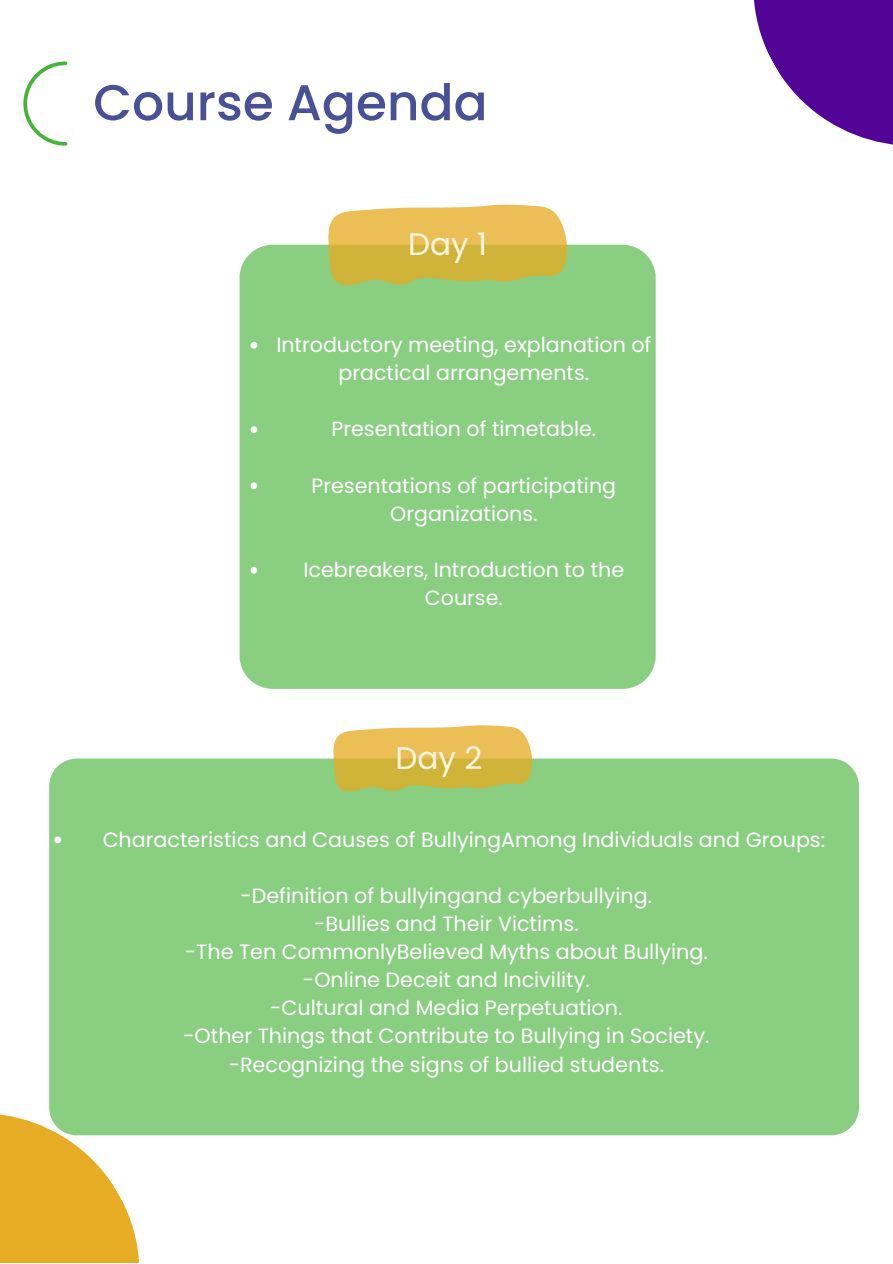
<style>
.page{position:relative;width:893px;height:1264px;background:#fff}
.page>*{position:absolute;margin:0;border:0;box-sizing:border-box;transform-origin:0 0}
.t1{font:500 50.25px "Poppins";color:#485196}
.t2{font:31.05px "Poppins";color:#fff6e3}
.t3{font:20.7px/28px "Poppins";color:#fff;text-align:center}
.t4{font:20.55px/28px "Poppins";color:#fff;text-align:center}
</style>
<div class="page">
<svg style="left:754px;top:0;width:138px;height:145px"></svg>
<svg style="left:0;top:1113px;width:198px;height:149px"></svg>
<div style="left:239px;top:245px;width:416px;height:444px;background:#8ace82;border-radius:33px"></div>
<svg style="left:327px;top:204px;width:240px;height:81px;background:#d9bf57"></svg>
<svg style="left:23px;top:61px;width:44px;height:85px"></svg>
<svg style="left:250px;top:342px;width:7px;height:6px"></svg>
<svg style="left:250px;top:426px;width:7px;height:7px"></svg>
<svg style="left:250px;top:482px;width:7px;height:7px"></svg>
<svg style="left:250px;top:567px;width:7px;height:6px"></svg>
<div style="left:49px;top:758px;width:809px;height:377px;background:#8ace82;border-radius:28px"></div>
<svg style="left:332px;top:725px;width:200px;height:67px;background:#d9bf57"></svg>
<svg style="left:54px;top:836px;width:7px;height:7px"></svg>
<h1 class="t1" style="left:93px;top:67px;width:396px">Course Agenda</h1>
<h2 class="t2" style="left:408px;top:222px;width:80px">Day 1</h2>
<p class="t4" style="left:276px;top:331px;width:376px">Introductory meeting, explanation of practical arrangements.</p>
<p class="t4" style="left:331px;top:415px;width:266px">Presentation of timetable.</p>
<p class="t4" style="left:311px;top:471px;width:306px">Presentations of participating<br>Organizations.</p>
<p class="t4" style="left:303px;top:555px;width:322px">Icebreakers, Introduction to the<br>Course.</p>
<h2 class="t2" style="left:395px;top:736px;width:88px">Day 2</h2>
<p class="t3" style="left:103px;top:825px;width:724px">Characteristics and Causes of BullyingAmong Individuals and Groups:</p>
<p class="t3" style="left:183px;top:881px;width:527px">-Definition of bullyingand cyberbullying.<br>-Bullies and Their Victims.<br>-The Ten CommonlyBelieved Myths about Bullying. -Online Deceit and Incivility.<br>-Cultural and Media Perpetuation.<br>-Other Things that Contribute to Bullying in Society. -Recognizing the signs of bullied students.</p>
</div>
